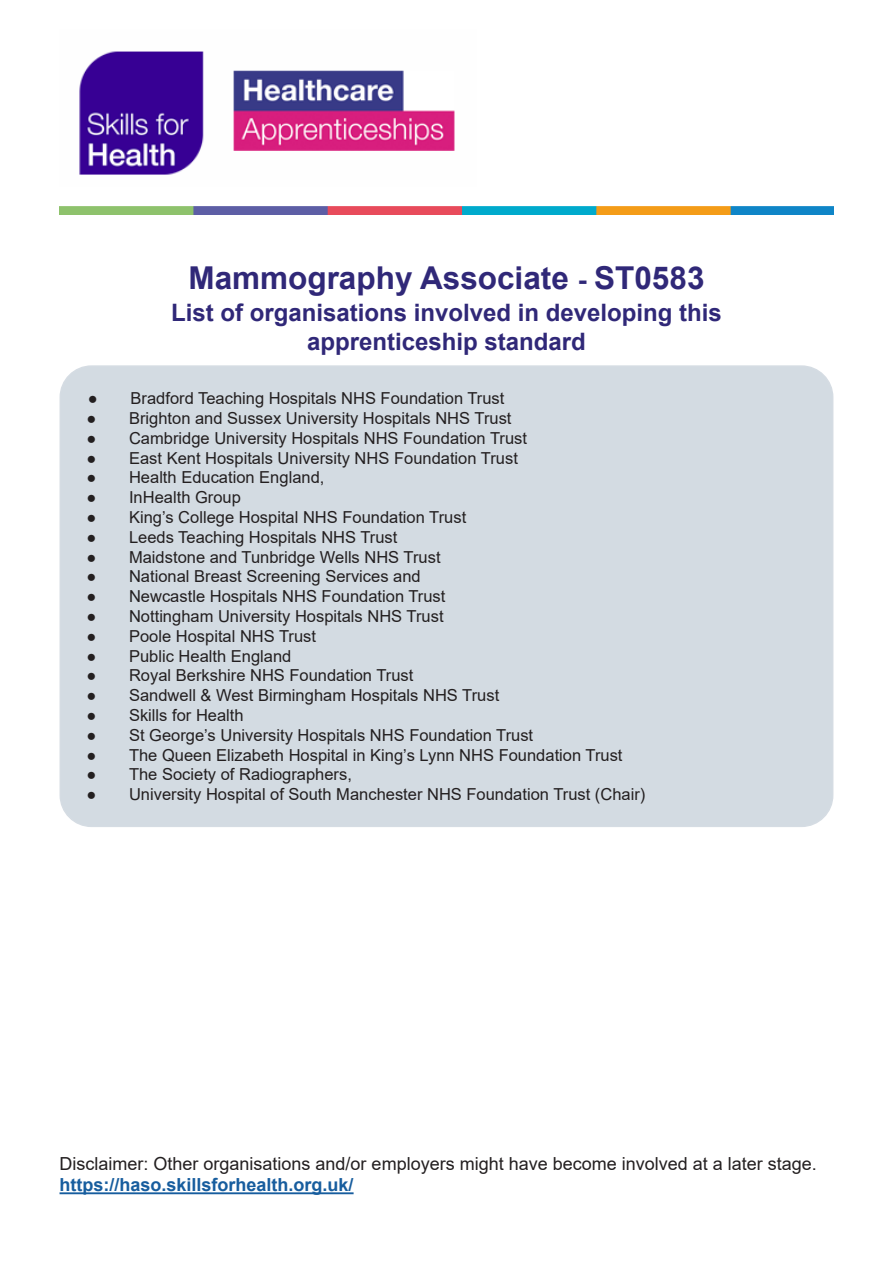
<style>
.page{position:relative;width:893px;height:1263px;background:#fff}
.page>*{position:absolute;margin:0;border:0;box-sizing:border-box;transform-origin:0 0}
.Heading_one{font:700 31.5px "Arial";color:#302878}
.Heading_two{font:700 24px/28.8px "Arial";color:#302878;text-align:center}
.Body_text{font:18px "Arial";color:#231f20}
.Heading_three_HASO{font:700 18px "Arial";color:#175d9e}
.t1{font:16.5px "Arial";color:#231f20}
.s1{font-size:27px}
.s2{font-weight:700}
</style>
<div class="page">
<img style="left:79px;top:51px;width:376px;height:124px">
<img style="left:60px;top:207px;width:773px;height:7px">
<div style="left:60px;top:366px;width:773px;height:460px;background:#d3dbe2;border-radius:31px"></div>
<hr style="left:60px;top:1192px;width:294px;height:2px;background:#175d9e">
<p class="Heading_one" style="left:188px;top:255px;width:518px">Mammography Associate <span class="s1">-</span> ST0583</p>
<p class="Heading_two" style="left:171px;top:299px;width:552px">List of organisations involved in developing this apprenticeship standard</p>
<p class="t1" style="left:88px;top:387px;width:418px"><span class="s2">●</span> Bradford Teaching Hospitals NHS Foundation Trust</p>
<p class="t1" style="left:86px;top:407px;width:427px"><span class="s2">●</span> Brighton and Sussex University Hospitals NHS Trust</p>
<p class="t1" style="left:86px;top:427px;width:442px"><span class="s2">●</span> Cambridge University Hospitals NHS Foundation Trust</p>
<p class="t1" style="left:86px;top:446px;width:433px"><span class="s2">●</span> East Kent Hospitals University NHS Foundation Trust</p>
<p class="t1" style="left:86px;top:466px;width:240px"><span class="s2">●</span> Health Education England,</p>
<p class="t1" style="left:86px;top:486px;width:156px"><span class="s2">●</span> InHealth Group</p>
<p class="t1" style="left:86px;top:506px;width:381px"><span class="s2">●</span> King’s College Hospital NHS Foundation Trust</p>
<p class="t1" style="left:86px;top:526px;width:313px"><span class="s2">●</span> Leeds Teaching Hospitals NHS Trust</p>
<p class="t1" style="left:86px;top:545px;width:356px"><span class="s2">●</span> Maidstone and Tunbridge Wells NHS Trust</p>
<p class="t1" style="left:86px;top:565px;width:336px"><span class="s2">●</span> National Breast Screening Services and</p>
<p class="t1" style="left:86px;top:585px;width:361px"><span class="s2">●</span> Newcastle Hospitals NHS Foundation Trust</p>
<p class="t1" style="left:86px;top:605px;width:359px"><span class="s2">●</span> Nottingham University Hospitals NHS Trust</p>
<p class="t1" style="left:86px;top:625px;width:231px"><span class="s2">●</span> Poole Hospital NHS Trust</p>
<p class="t1" style="left:86px;top:644px;width:207px"><span class="s2">●</span> Public Health England</p>
<p class="t1" style="left:86px;top:664px;width:328px"><span class="s2">●</span> Royal Berkshire NHS Foundation Trust</p>
<p class="t1" style="left:86px;top:684px;width:414px"><span class="s2">●</span> Sandwell &amp; West Birmingham Hospitals NHS Trust</p>
<p class="t1" style="left:86px;top:704px;width:159px"><span class="s2">●</span> Skills for Health</p>
<p class="t1" style="left:86px;top:724px;width:448px"><span class="s2">●</span> St George’s University Hospitals NHS Foundation Trust</p>
<p class="t1" style="left:86px;top:743px;width:538px"><span class="s2">●</span> The Queen Elizabeth Hospital in King’s Lynn NHS Foundation Trust</p>
<p class="t1" style="left:86px;top:763px;width:267px"><span class="s2">●</span> The Society of Radiographers,</p>
<p class="t1" style="left:86px;top:783px;width:560px"><span class="s2">●</span> University Hospital of South Manchester NHS Foundation Trust (Chair)</p>
<p class="Body_text" style="left:60px;top:1151px;width:759px">Disclaimer: Other organisations and/or employers might have become involved at a later stage.</p>
<p class="Heading_three_HASO" style="left:60px;top:1172px;width:296px">https://haso.skillsforhealth.org.uk/</p>
</div>
